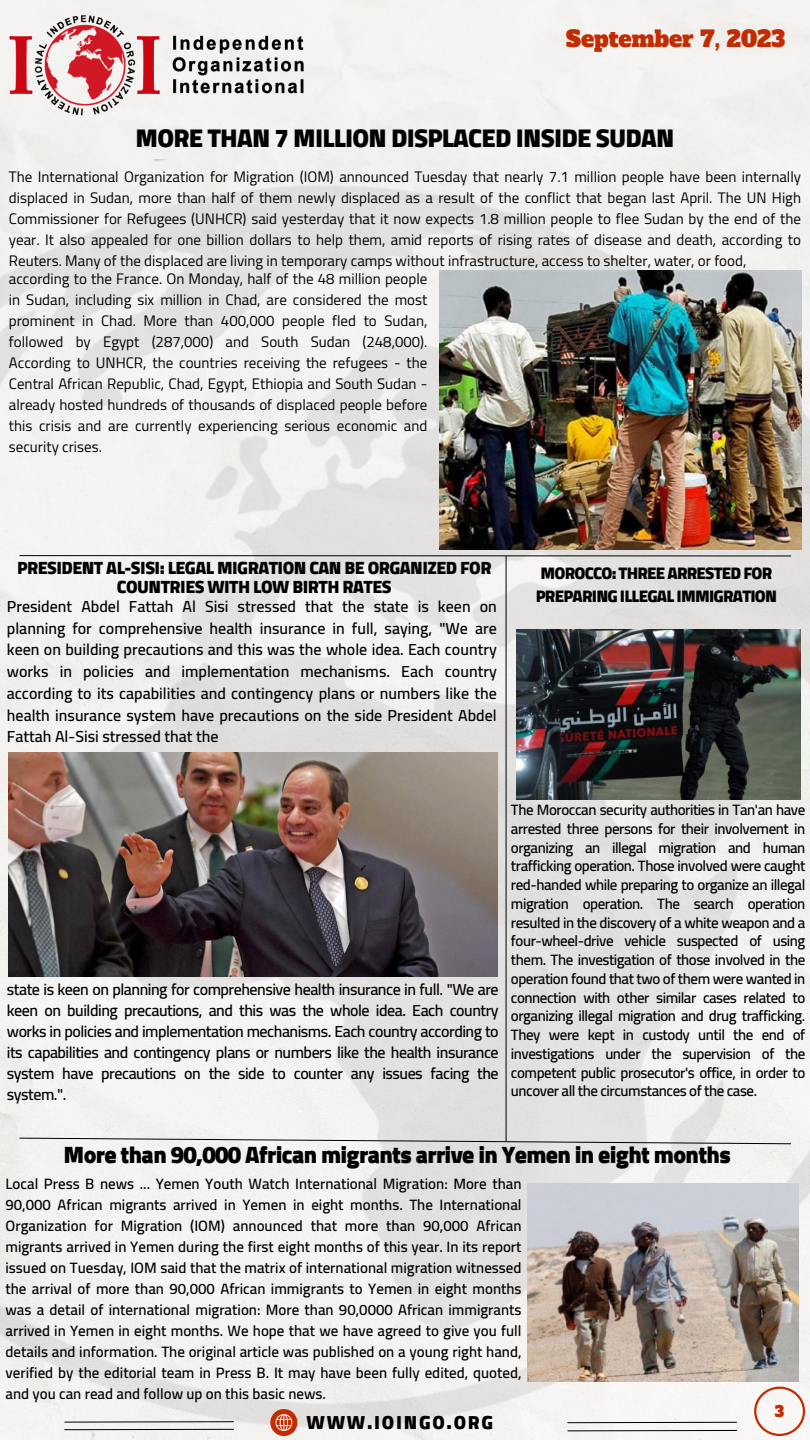
<style>
.page{position:relative;width:810px;height:1440px;background:#fff}
.page>*{position:absolute;margin:0;border:0;box-sizing:border-box;transform-origin:0 0}
.t1{font:900 26px "Cairo";letter-spacing:-.03em;color:#000}
.t2{font:900 24px "Cairo";letter-spacing:-.03em;color:#000}
.t3{font:22px "Alfa Slab One";color:#c42b00}
.t4{font:900 19.2px "Cairo";letter-spacing:.09em;color:#000}
.t5{font:900 18px/18.8px "Cairo";letter-spacing:-.03em;color:#000;text-align:center}
.t6{font:900 17px/23.2px "Cairo";letter-spacing:-.045em;color:#000}
.t7{font:600 16px/21.8px "Cairo";letter-spacing:-.015em;color:#000;text-align:justify}
.t8{font:600 15px/18.8px "Cairo";letter-spacing:-.015em;color:#000;text-align:justify}
.t9{font:15px/21px "Cairo";color:#000;text-align:justify}
.t10{font:15px "Alfa Slab One";color:#c42b00}
</style>
<div class="page">
<img style="left:0;top:160px;width:810px;height:1280px">
<svg style="left:19px;top:555px;width:773px;height:2px;background:#737271"></svg>
<hr style="left:506px;top:556px;width:1px;height:585px;background:#000">
<img style="left:517px;top:630px;width:284px;height:170px">
<img style="left:527px;top:1183px;width:271px;height:198px">
<svg style="left:19px;top:1137px;width:773px;height:8px"></svg>
<img style="left:9px;top:753px;width:488px;height:223px">
<svg style="left:754px;top:1387px;width:51px;height:49px"></svg>
<img style="left:0;top:6px;width:316px;height:118px">
<svg style="left:64px;top:1421px;width:170px;height:2px"></svg>
<svg style="left:270px;top:1409px;width:27px;height:27px"></svg>
<svg style="left:64px;top:1429px;width:170px;height:1px"></svg>
<svg style="left:567px;top:1422px;width:170px;height:1px"></svg>
<svg style="left:567px;top:1430px;width:170px;height:2px"></svg>
<img style="left:439px;top:271px;width:362px;height:278px">
<p class="t3" style="left:566px;top:24px;width:221px">September 7, 2023</p>
<p class="t1" style="left:136px;top:122px;width:540px">MORE THAN 7 MILLION DISPLACED INSIDE SUDAN</p>
<p class="t9" style="left:9px;top:166px;width:794px">The International Organization for Migration (IOM) announced Tuesday that nearly 7.1 million people have been internally displaced in Sudan, more than half of them newly displaced as a result of the conflict that began last April. The UN High Commissioner for Refugees (UNHCR) said yesterday that it now expects 1.8 million people to flee Sudan by the end of the year. It also appealed for one billion dollars to help them, amid reports of rising rates of disease and death, according to Reuters. Many of the displaced are living in temporary camps without infrastructure, access to shelter, water, or food,</p>
<p class="t9" style="left:9px;top:269px;width:420px">according to the France. On Monday, half of the 48 million people in Sudan, including six million in Chad, are considered the most prominent in Chad. More than 400,000 people fled to Sudan, followed by Egypt (287,000) and South Sudan (248,000).<br>According to UNHCR, the countries receiving the refugees - the Central African Republic, Chad, Egypt, Ethiopia and South Sudan - already hosted hundreds of thousands of displaced people before this crisis and are currently experiencing serious economic and security crises.</p>
<p class="t5" style="left:17px;top:558px;width:476px">PRESIDENT AL-SISI: LEGAL MIGRATION CAN BE ORGANIZED FOR<br>COUNTRIES WITH LOW BIRTH RATES</p>
<p class="t7" style="left:7px;top:595px;width:491px">President Abdel Fattah Al Sisi stressed that the state is keen on planning for comprehensive health insurance in full, saying, "We are keen on building precautions and this was the whole idea. Each country works in policies and implementation mechanisms. Each country according to its capabilities and contingency plans or numbers like the health insurance system have precautions on the side President Abdel Fattah Al-Sisi stressed that the</p>
<p class="t6" style="left:536px;top:561px;width:243px">MOROCCO: THREE ARRESTED FOR<br>PREPARING ILLEGAL IMMIGRATION</p>
<p class="t7" style="left:7px;top:979px;width:493px;line-height:21px">state is keen on planning for comprehensive health insurance in full. "We are keen on building precautions, and this was the whole idea. Each country works in policies and implementation mechanisms. Each country according to its capabilities and contingency plans or numbers like the health insurance system have precautions on the side to counter any issues facing the system.".</p>
<p class="t8" style="left:511px;top:801px;width:296px">The Moroccan security authorities in Tan'an have arrested three persons for their involvement in organizing an illegal migration and human trafficking operation. Those involved were caught red-handed while preparing to organize an illegal migration operation. The search operation resulted in the discovery of a white weapon and a four-wheel-drive vehicle suspected of using them. The investigation of those involved in the operation found that two of them were wanted in connection with other similar cases related to organizing illegal migration and drug trafficking.<br>They were kept in custody until the end of investigations under the supervision of the competent public prosecutor's office, in order to uncover all the circumstances of the case.</p>
<p class="t2" style="left:64px;top:1141px;width:669px">More than 90,000 African migrants arrive in Yemen in eight months</p>
<p class="t8" style="left:5px;top:1173px;width:518px;line-height:21px">Local Press B news ... Yemen Youth Watch International Migration: More than 90,000 African migrants arrived in Yemen in eight months. The International Organization for Migration (IOM) announced that more than 90,000 African migrants arrived in Yemen during the first eight months of this year. In its report issued on Tuesday, IOM said that the matrix of international migration witnessed the arrival of more than 90,000 African immigrants to Yemen in eight months was a detail of international migration: More than 90,0000 African immigrants arrived in Yemen in eight months. We hope that we have agreed to give you full details and information. The original article was published on a young right hand, verified by the editorial team in Press B. It may have been fully edited, quoted, and you can read and follow up on this basic news.</p>
<p class="t4" style="left:307px;top:1411px;width:188px">WWW.IOINGO.ORG</p>
<p class="t10" style="left:775px;top:1401px;width:11px">3</p>
</div>
